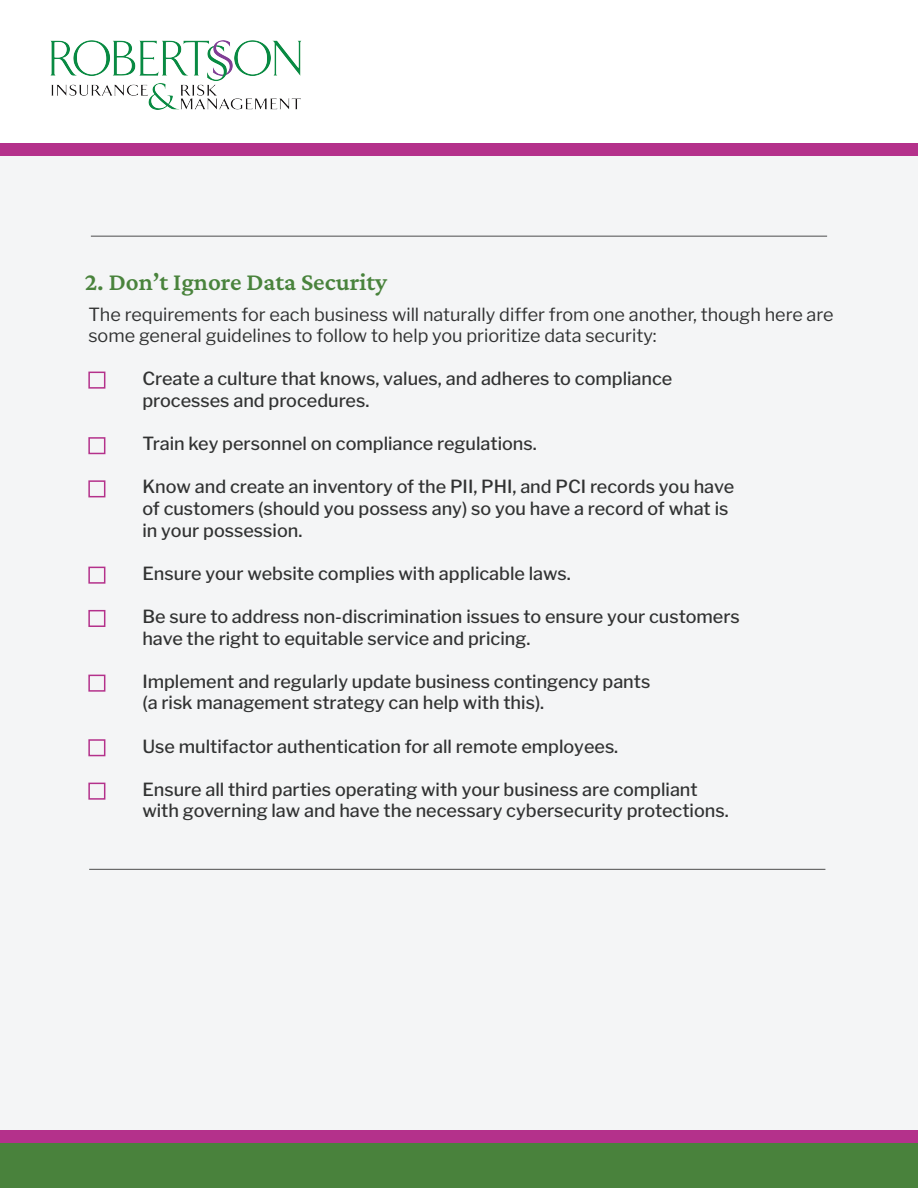
<style>
.page{position:relative;width:918px;height:1188px;background:#fff}
.page>*{position:absolute;margin:0;border:0;box-sizing:border-box;transform-origin:0 0}
.t1{font:600 25.2px "Crimson Pro";color:#49833c}
.t2{font:500 18px/21.6px "Libre Franklin";color:#313232}
.t3{font:18px/21.6px "Libre Franklin";color:#313232}
</style>
<div class="page">
<div style="left:0;top:149px;width:918px;height:987px;background:#f4f5f6"></div>
<div style="left:88px;top:372px;width:17px;height:17px;border:2px solid #b4318b"></div>
<div style="left:88px;top:437px;width:17px;height:17px;border:2px solid #b4318b"></div>
<div style="left:88px;top:480px;width:17px;height:17px;border:2px solid #b4318b"></div>
<div style="left:88px;top:567px;width:17px;height:17px;border:2px solid #b4318b"></div>
<div style="left:88px;top:610px;width:17px;height:17px;border:2px solid #b4318b"></div>
<div style="left:88px;top:675px;width:17px;height:17px;border:2px solid #b4318b"></div>
<div style="left:88px;top:739px;width:17px;height:17px;border:2px solid #b4318b"></div>
<div style="left:88px;top:783px;width:17px;height:17px;border:2px solid #b4318b"></div>
<div style="left:0;top:1136px;width:918px;height:52px;background:#49823c"></div>
<div style="left:0;top:1130px;width:918px;height:12px;background:#b4318b"></div>
<img style="left:50px;top:41px;width:251px;height:69px">
<div style="left:0;top:143px;width:918px;height:13px;background:#b4318b"></div>
<hr style="left:91px;top:236px;width:736px;height:1px;background:#4d4d4d">
<hr style="left:89px;top:869px;width:736px;height:1px;background:#4d4d4d">
<h1 class="t1" style="left:85px;top:266px;width:304px">2. Don’t Ignore Data Security</h1>
<p class="t3" style="left:88px;top:302px;width:747px">The requirements for each business will naturally differ from one another, though here are some general guidelines to follow to help you prioritize data security:</p>
<p class="t2" style="left:142px;top:368px;width:532px">Create a culture that knows, values, and adheres to compliance processes and procedures.</p>
<p class="t2" style="left:142px;top:433px;width:396px">Train key personnel on compliance regulations.</p>
<p class="t2" style="left:142px;top:476px;width:593px">Know and create an inventory of the PII, PHI, and PCI records you have of customers (should you possess any) so you have a record of what is in your possession.</p>
<p class="t2" style="left:142px;top:562px;width:430px">Ensure your website complies with applicable laws.</p>
<p class="t2" style="left:142px;top:606px;width:599px">Be sure to address non-discrimination issues to ensure your customers have the right to equitable service and pricing.</p>
<p class="t2" style="left:142px;top:670px;width:510px">Implement and regularly update business contingency pants (a risk management strategy can help with this).</p>
<p class="t2" style="left:142px;top:735px;width:477px">Use multifactor authentication for all remote employees.</p>
<p class="t2" style="left:142px;top:778px;width:588px">Ensure all third parties operating with your business are compliant with governing law and have the necessary cybersecurity protections.</p>
</div>
